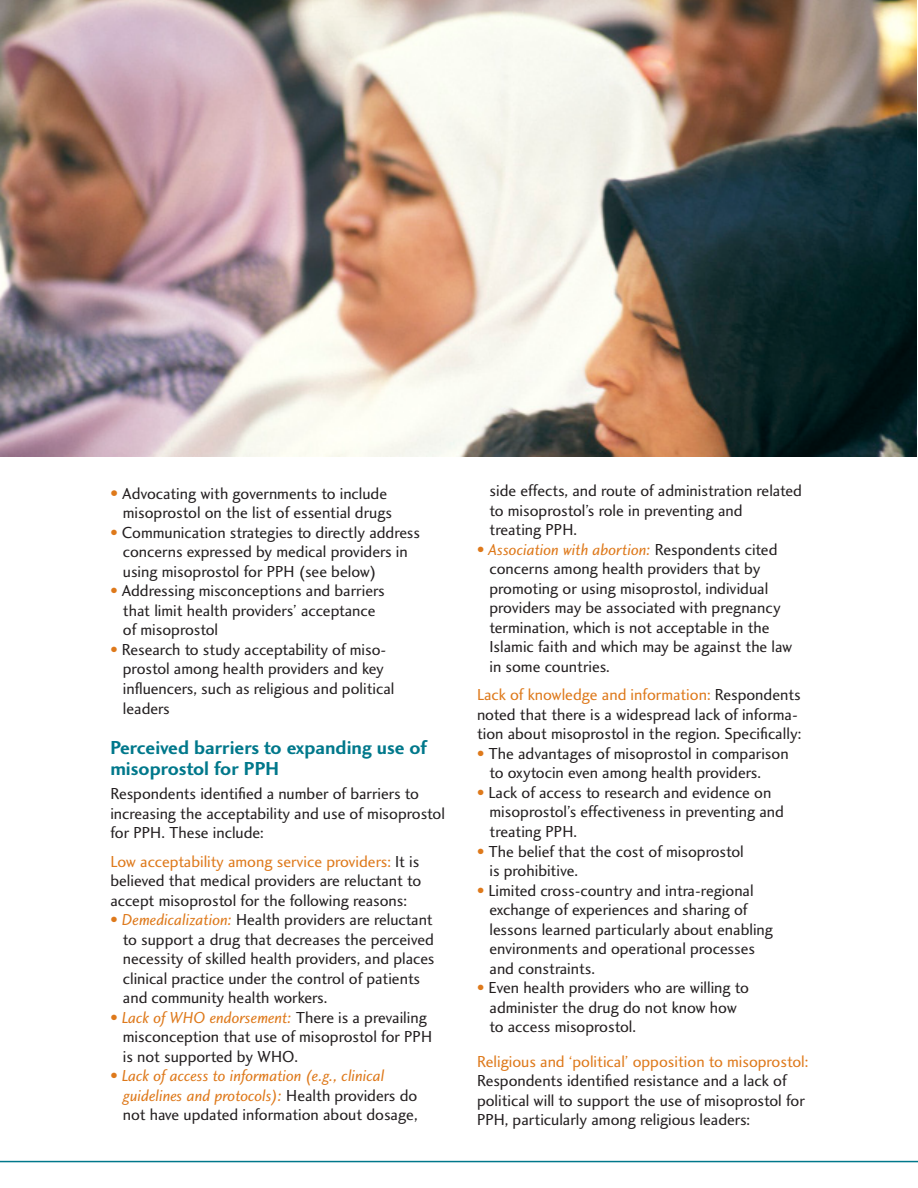
<style>
.page{position:relative;width:918px;height:1188px;background:#fff}
.page>*{position:absolute;margin:0;border:0;box-sizing:border-box;transform-origin:0 0}
.t1{font:19.5px/21.6px "Charlotte Sans Bold Plain";color:#00788b}
.t2{font:16.5px/19.5px "Charlotte Sans Book Plain";color:#231f20}
.t3{font:16.5px/19.5px "Charlotte Sans Book Italic Plain";color:#de791b}
.t4{font:16.5px "Charlotte Sans Book Plain";color:#de791b}
.s1{font-size:17.25px;color:#de791b}
.s2{color:#de791b}
.s3{font-family:"Charlotte Sans Book Italic Plain";color:#de791b}
.s4{font-family:"Charlotte Sans Book Plain"}
.s5{font-family:"Charlotte Sans Book Plain";color:#231f20}
</style>
<div class="page">
<hr style="left:0;top:1161px;width:918px;height:1px;background:#00788b">
<img style="left:0;top:0;width:916px;height:456px">
<p class="t2" style="left:123px;top:483px;width:271px;text-indent:-13px"><span class="s1">•</span> Advocating with governments to include misoprostol on the list of essential drugs</p>
<p class="t2" style="left:123px;top:522px;width:299px;text-indent:-13px"><span class="s2">•</span> Communication strategies to directly address concerns expressed by medical providers in using misoprostol for PPH (see below)</p>
<p class="t2" style="left:123px;top:581px;width:263px;text-indent:-13px"><span class="s2">•</span> Addressing misconceptions and barriers that limit health providers’ acceptance of misoprostol</p>
<p class="t2" style="left:123px;top:639px;width:273px;text-indent:-13px"><span class="s2">•</span> Research to study acceptability of miso&shy;prostol among health providers and key influencers, such as religious and political leaders</p>
<p class="t1" style="left:110px;top:736px;width:319px">Perceived barriers to expanding use of misoprostol for PPH</p>
<p class="t2" style="left:110px;top:784px;width:336px">Respondents identified a number of barriers to increasing the acceptability and use of misoprostol for PPH. These include:</p>
<p class="t2" style="left:110px;top:851px;width:312px;text-align:justify"><span class="s2">Low acceptability among service providers:</span> It is believed that medical providers are reluctant to accept misoprostol for the following reasons:</p>
<p class="t2" style="left:123px;top:910px;width:313px;text-indent:-13px"><span class="s2">•</span> <span class="s3">Demedicalization:</span> Health providers are reluctant to support a drug that decreases the perceived necessity of skilled health providers, and places clinical practice under the control of patients and community health workers.</p>
<p class="t3" style="left:110px;top:1007px;width:318px"><span class="s4">•</span> Lack of WHO endorsement: <span class="s5">There is a prevailing</span></p>
<p class="t2" style="left:123px;top:1027px;width:311px">misconception that use of misoprostol for PPH is not supported by WHO.</p>
<p class="t3" style="left:123px;top:1066px;width:296px;text-indent:-13px"><span class="s4">•</span> Lack of access to information (e.g., clinical guidelines and protocols): <span class="s5">Health providers do</span></p>
<p class="t2" style="left:123px;top:1105px;width:296px">not have updated information about dosage,</p>
<p class="t2" style="left:490px;top:481px;width:314px">side effects, and route of administration related to misoprostol’s role in preventing and<br>treating PPH.</p>
<p class="t3" style="left:477px;top:540px;width:302px"><span class="s4">•</span> Association with abortion: <span class="s5">Respondents cited</span></p>
<p class="t2" style="left:490px;top:559px;width:304px">concerns among health providers that by promoting or using misoprostol, individual providers may be associated with pregnancy termination, which is not acceptable in the Islamic faith and which may be against the law in some countries.</p>
<p class="t2" style="left:477px;top:685px;width:326px"><span class="s2">Lack of knowledge and information:</span> Respondents noted that there is a widespread lack of informa&shy;tion about misoprostol in the region. Specifically:</p>
<p class="t2" style="left:490px;top:744px;width:301px;text-indent:-13px"><span class="s2">•</span> The advantages of misoprostol in comparison to oxytocin even among health providers.</p>
<p class="t2" style="left:490px;top:783px;width:296px;text-indent:-13px"><span class="s2">•</span> Lack of access to research and evidence on misoprostol’s effectiveness in preventing and treating PPH.</p>
<p class="t2" style="left:490px;top:841px;width:256px;text-indent:-13px"><span class="s2">•</span> The belief that the cost of misoprostol is prohibitive.</p>
<p class="t2" style="left:490px;top:880px;width:285px;text-indent:-13px"><span class="s2">•</span> Limited cross-country and intra-regional exchange of experiences and sharing of lessons learned particularly about enabling environments and operational processes and constraints.</p>
<p class="t2" style="left:490px;top:978px;width:261px;text-indent:-13px"><span class="s2">•</span> Even health providers who are willing to administer the drug do not know how to access misoprostol.</p>
<p class="t4" style="left:477px;top:1051px;width:333px">Religious and ‘political’ opposition to misoprostol:</p>
<p class="t2" style="left:477px;top:1071px;width:329px">Respondents identified resistance and a lack of political will to support the use of misoprostol for<br>PPH, particularly among religious leaders:</p>
</div>
